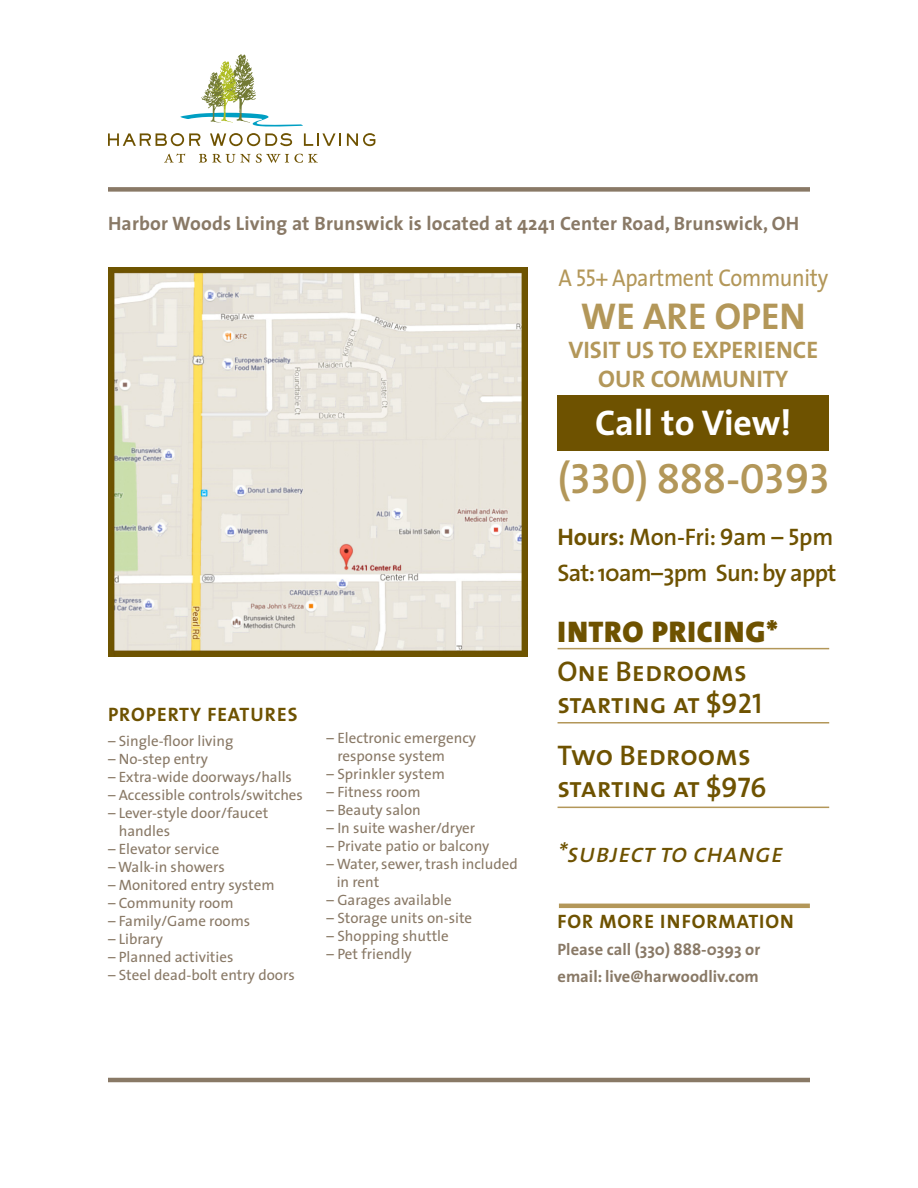
<style>
.page{position:relative;width:918px;height:1188px;background:#fff}
.page>*{position:absolute;margin:0;border:0;box-sizing:border-box;transform-origin:0 0}
.t1{font:42.6px "The Sans Semi Bold Caps";letter-spacing:-.01em;color:#b39759}
.t2{font:700 37.5px "The Sans";color:#b39759}
.t3{font:700 36px "The Sans";letter-spacing:-.005em;color:#fff}
.t4{font:30px "The Sans Black Caps";letter-spacing:.03em;color:#6e5200}
.t5{font:28.5px/31.5px "The Sans Semi Bold Caps";color:#6e5200}
.t6{font:italic 27.15px "The Sans Caps";color:#6e5200}
.t7{font:24.3px "The Sans";letter-spacing:-.015em;color:#b39759;scale:.9 1}
.t8{font:600 24px/36.2px "The Sans";letter-spacing:-.03em;color:#6e5200}
.t9{font:700 24px/28.8px "The Sans";color:#b39759;text-align:center}
.t10{font:700 19.5px "The Sans";letter-spacing:.01em;color:#897966}
.t11{font:700 19.5px "The Sans";letter-spacing:.05em;color:#6e5200}
.t12{font:700 16.5px/27px "The Sans";color:#897966}
.t13{font:15px/18px "The Sans";color:#897966}
.s1{font-family:"The Sans Caps"}
.s2{font-weight:700}
.s3{font-family:"The Sans Semi Bold Caps";font-weight:400}
</style>
<div class="page">
<svg style="left:108px;top:133px;width:92px;height:13px"></svg>
<svg style="left:210px;top:133px;width:82px;height:13px"></svg>
<svg style="left:304px;top:133px;width:37px;height:13px"></svg>
<svg style="left:347px;top:133px;width:28px;height:13px"></svg>
<svg style="left:164px;top:154px;width:21px;height:9px"></svg>
<svg style="left:199px;top:154px;width:119px;height:9px"></svg>
<svg style="left:180px;top:54px;width:123px;height:73px"></svg>
<img style="left:108px;top:268px;width:419px;height:389px">
<hr style="left:108px;top:1078px;width:702px;height:4px;background:#897966">
<div style="left:108px;top:187px;width:702px;height:5px;background:#897966"></div>
<hr style="left:559px;top:904px;width:251px;height:4px;background:#b39759">
<div style="left:558px;top:396px;width:271px;height:55px;background:#6e5200"></div>
<hr style="left:558px;top:722px;width:271px;height:2px;background:#b39759">
<hr style="left:558px;top:648px;width:271px;height:1px;background:#b39759">
<hr style="left:558px;top:807px;width:271px;height:1px;background:#b39759">
<p class="t10" style="left:108px;top:207px;width:693px">Harbor Woods Living at Brunswick is located at 4241 Center Road, Brunswick, OH</p>
<p class="t11" style="left:108px;top:699px;width:191px">PROPERTY FEATURES</p>
<p class="t13" style="left:108px;top:732px;width:127px">– Single-floor living</p>
<p class="t13" style="left:108px;top:750px;width:101px">– No-step entry</p>
<p class="t13" style="left:108px;top:768px;width:185px">– Extra-wide doorways/halls</p>
<p class="t13" style="left:108px;top:786px;width:196px">– Accessible controls/switches</p>
<p class="t13" style="left:119px;top:804px;width:151px;text-indent:-11px">– Lever-style door/faucet handles</p>
<p class="t13" style="left:108px;top:840px;width:113px">– Elevator service</p>
<p class="t13" style="left:108px;top:858px;width:118px">– Walk-in showers</p>
<p class="t13" style="left:108px;top:876px;width:168px">– Monitored entry system</p>
<p class="t13" style="left:108px;top:894px;width:127px">– Community room</p>
<p class="t13" style="left:108px;top:912px;width:144px">– Family/Game rooms</p>
<p class="t13" style="left:108px;top:930px;width:56px">– Library</p>
<p class="t13" style="left:108px;top:948px;width:127px">– Planned activities</p>
<p class="t13" style="left:108px;top:966px;width:188px">– Steel dead-bolt entry doors</p>
<p class="t13" style="left:337px;top:729px;width:140px;text-indent:-11px">– Electronic emergency response system</p>
<p class="t13" style="left:327px;top:765px;width:120px">– Sprinkler system</p>
<p class="t13" style="left:327px;top:783px;width:95px">– Fitness room</p>
<p class="t13" style="left:327px;top:801px;width:96px">– Beauty salon</p>
<p class="t13" style="left:327px;top:819px;width:150px">– In suite washer/dryer</p>
<p class="t13" style="left:327px;top:837px;width:164px">– Private patio or balcony</p>
<p class="t13" style="left:337px;top:855px;width:183px;text-indent:-10px">– Water, sewer, trash included in rent</p>
<p class="t13" style="left:327px;top:891px;width:127px">– Garages available</p>
<p class="t13" style="left:327px;top:909px;width:147px">– Storage units on-site</p>
<p class="t13" style="left:327px;top:927px;width:124px">– Shopping shuttle</p>
<p class="t13" style="left:327px;top:945px;width:87px">– Pet friendly</p>
<p class="t7" style="left:558px;top:257px;width:301px">A <span class="s1">55</span>+ Apartment Community</p>
<p class="t2" style="left:581px;top:285px;width:226px">WE ARE OPEN</p>
<p class="t9" style="left:568px;top:335px;width:251px">VISIT US TO EXPERIENCE<br>OUR COMMUNITY</p>
<p class="t3" style="left:595px;top:393px;width:198px">Call to View!</p>
<p class="t1" style="left:558px;top:443px;width:274px">(330) 888-0393</p>
<p class="t8" style="left:558px;top:518px;width:280px"><span class="s2">Hours:</span> Mon-Fri: <span class="s3">9</span>am – <span class="s3">5</span>pm<br>Sat: 10am–3pm Sun: by appt</p>
<p class="t4" style="left:558px;top:607px;width:222px">INTRO PRICING*</p>
<p class="t5" style="left:558px;top:655px;width:206px">One Bedrooms starting at $921</p>
<p class="t5" style="left:558px;top:739px;width:211px">Two Bedrooms starting at $976</p>
<p class="t6" style="left:558px;top:830px;width:227px">*subject to change</p>
<p class="t11" style="left:558px;top:906px;width:238px">FOR MORE INFORMATION</p>
<p class="t12" style="left:558px;top:936px;width:204px">Please call (330) 888-0393 or email: live@harwoodliv.com</p>
</div>
